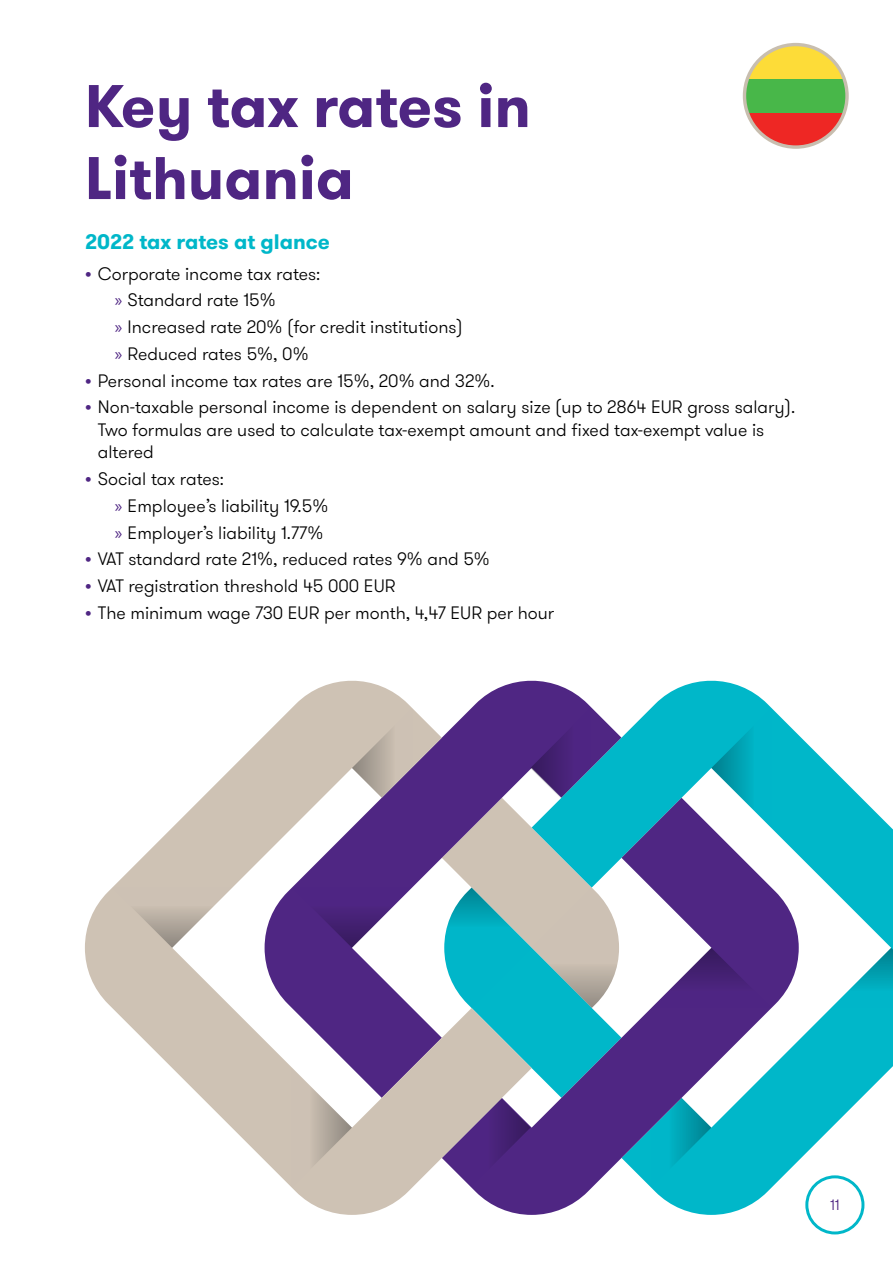
<style>
.page{position:relative;width:893px;height:1263px;background:#fff}
.page>*{position:absolute;margin:0;border:0;box-sizing:border-box;transform-origin:0 0}
.t1{font:700 60px/72px "GT Walsheim Pro";color:#4f2683}
.t2{font:700 21px "GT Walsheim Pro";color:#00b7c9}
.t3{font:300 18px/26.7px "GT Walsheim Pro";color:#000}
.t4{font:300 15px "GT Walsheim Pro";color:#4f2683}
.s1{font-weight:700;color:#4f2683}
.s2{font-family:"Myriad Pro";font-weight:400;color:#4f2683}
</style>
<div class="page">
<svg style="left:743px;top:43px;width:106px;height:106px"></svg>
<div style="left:805px;top:1175px;width:59px;height:59px;border:3px solid #00b7c9;border-radius:50%"></div>
<svg style="left:532px;top:681px;width:361px;height:534px"></svg>
<svg style="left:711px;top:708px;width:60px;height:90px;background:#15b5c5"></svg>
<svg style="left:831px;top:948px;width:62px;height:60px"></svg>
<svg style="left:532px;top:798px;width:267px;height:417px"></svg>
<svg style="left:85px;top:681px;width:447px;height:534px"></svg>
<svg style="left:352px;top:708px;width:60px;height:90px;background:#beb2af"></svg>
<svg style="left:292px;top:1067px;width:60px;height:121px"></svg>
<svg style="left:112px;top:888px;width:120px;height:60px"></svg>
<svg style="left:292px;top:888px;width:120px;height:60px"></svg>
<svg style="left:651px;top:948px;width:120px;height:60px"></svg>
<svg style="left:442px;top:708px;width:179px;height:480px;background:#6e90b0"></svg>
<h1 class="t1" style="left:85px;top:71px;width:447px">Key tax rates in<br>Lithuania</h1>
<p class="t2" style="left:85px;top:228px;width:246px">2022 tax rates at glance</p>
<p class="t3" style="left:115px;top:260px;width:349px;text-indent:-30px"><span class="s1">•</span> Corporate income tax rates:<br><span class="s2">»</span> Standard rate 15%<br><span class="s2">»</span> Increased rate 20% (for credit institutions) <span class="s2">»</span> Reduced rates 5%, 0%</p>
<p class="t3" style="left:85px;top:367px;width:411px"><span class="s1">•</span> Personal income tax rates are 15%, 20% and 32%.</p>
<p class="t3" style="left:98px;top:396px;width:699px;line-height:22.5px;text-indent:-13px"><span class="s1">•</span> Non-taxable personal income is dependent on salary size (up to 2864 EUR gross salary).<br>Two formulas are used to calculate tax-exempt amount and fixed tax-exempt value is altered</p>
<p class="t3" style="left:115px;top:466px;width:215px;text-indent:-30px"><span class="s1">•</span> Social tax rates:<br><span class="s2">»</span> Employee’s liability 19.5% <span class="s2">»</span> Employer’s liability 1.77%</p>
<p class="t3" style="left:85px;top:546px;width:406px"><span class="s1">•</span> VAT standard rate 21%, reduced rates 9% and 5%</p>
<p class="t3" style="left:85px;top:573px;width:312px"><span class="s1">•</span> VAT registration threshold 45 000 EUR</p>
<p class="t3" style="left:85px;top:600px;width:471px"><span class="s1">•</span> The minimum wage 730 EUR per month, 4,47 EUR per hour</p>
<p class="t4" style="left:830px;top:1195px;width:11px">11</p>
</div>
